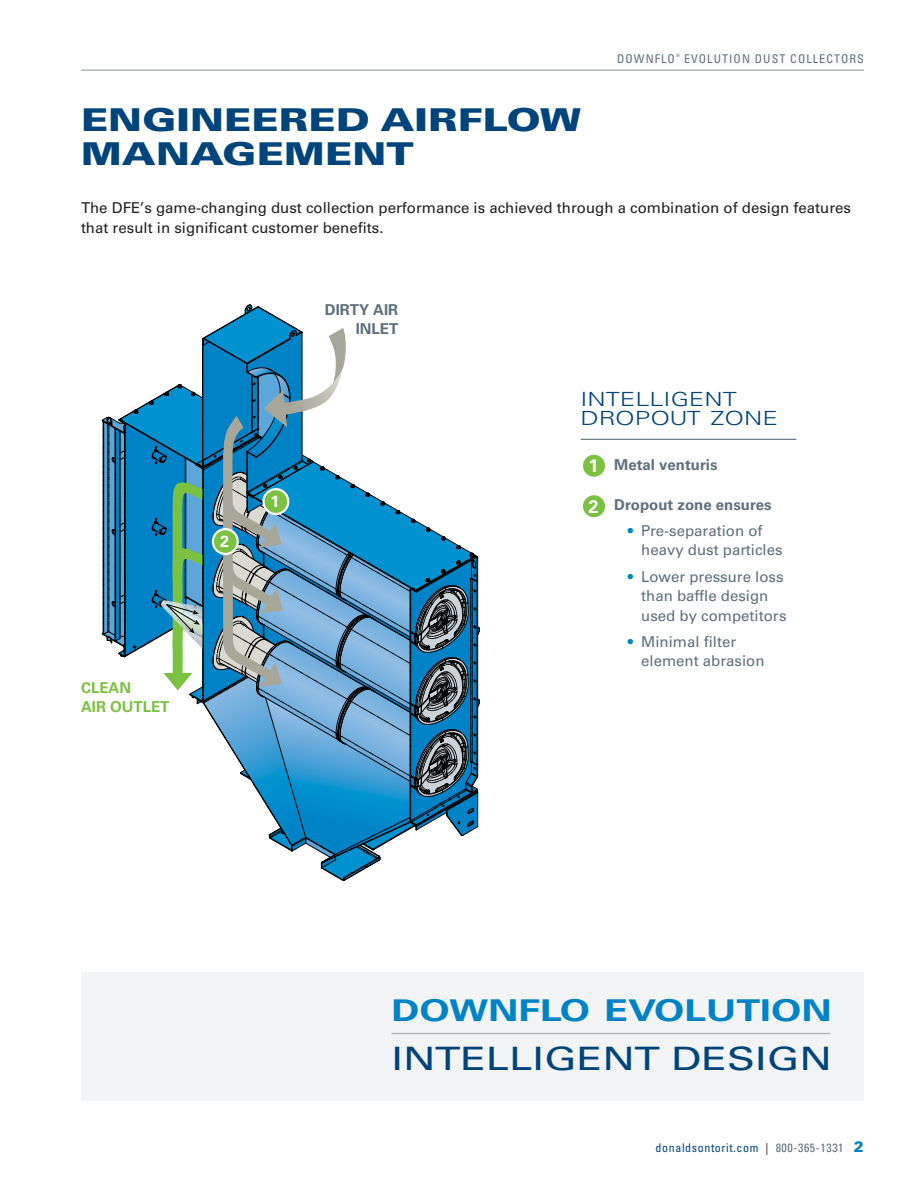
<style>
.page{position:relative;width:918px;height:1188px;background:#fff}
.page>*{position:absolute;margin:0;border:0;box-sizing:border-box;transform-origin:0 0}
.t1{font:32.25px "Univers LT Std";color:#00447c;scale:1.3 1}
.t2{font:900 31.5px/34.5px "Univers LT Std";color:#00447c;scale:1.3 1}
.t3{font:700 30px "Univers LT Std";color:#0082c7;scale:1.3 1}
.t4{font:300 19.5px/19.5px "Univers LT Std";color:#00447c;scale:1.3 1}
.t5{font:700 18.15px "Univers LT Std";color:#fff}
.t6{font:700 16.05px "Univers LT Std";color:#fff}
.t7{font:15px/19.5px "Univers LT Std";color:#231f20}
.t8{font:15px/19.5px "Univers LT Std";color:#5d707c}
.t9{font:700 15px/19.5px "Univers LT Std";color:#5d707c;text-align:right}
.t10{font:700 15px/19.5px "Univers LT Std";color:#7bc142}
.t11{font:condensed 12px "Univers LT Std";letter-spacing:.05em;color:#00447c}
.t12{font:condensed 12px "Univers LT Std";letter-spacing:.09em;color:#5d707c}
.t13{font:condensed 4.8px "Univers LT Std";color:#5d707c}
.s1{color:#0082c7}
.s2{color:#231f20}
.s3{color:#5d707c}
.s4{font-weight:900;font-stretch:normal;font-size:15px;color:#0082c7}
</style>
<div class="page">
<hr style="left:81px;top:69px;width:783px;height:2px;background:#aeb9c0">
<div style="left:81px;top:972px;width:783px;height:128px;background:#f3f4f5"></div>
<hr style="left:392px;top:1033px;width:438px;height:1px;background:#aeb9c0">
<svg style="left:102px;top:304px;width:378px;height:577px"></svg>
<div style="left:264px;top:489px;width:24px;height:25px;background:#7bc142;border-radius:50%"></div>
<div style="left:262px;top:488px;width:27px;height:27px;border:2px solid #fff;border-radius:50%"></div>
<div style="left:213px;top:529px;width:25px;height:25px;background:#7bc142;border-radius:50%"></div>
<div style="left:212px;top:528px;width:27px;height:27px;border:2px solid #fff;border-radius:50%"></div>
<div style="left:582px;top:453px;width:24px;height:25px;background:#7bc142;border-radius:50%"></div>
<div style="left:581px;top:452px;width:26px;height:27px;border:2px solid #fff;border-radius:50%"></div>
<div style="left:582px;top:494px;width:24px;height:25px;background:#7bc142;border-radius:50%"></div>
<div style="left:581px;top:493px;width:26px;height:27px;border:2px solid #fff;border-radius:50%"></div>
<hr style="left:581px;top:439px;width:215px;height:1px;background:#5d707c">
<h2 class="t2" style="left:81px;top:102px;width:386px">ENGINEERED AIRFLOW<br>MANAGEMENT</h2>
<p class="t12" style="left:617px;top:51px;width:59px">DOWNFLO</p>
<p class="t13" style="left:676px;top:53px;width:5px">®</p>
<p class="t12" style="left:684px;top:51px;width:181px">EVOLUTION DUST COLLECTORS</p>
<p class="t7" style="left:81px;top:198px;width:772px">The DFE’s game-changing dust collection performance is achieved through a combination of design features that result in significant customer benefits.</p>
<p class="t9" style="left:325px;top:300px;width:75px">DIRTY AIR<br>INLET</p>
<p class="t6" style="left:220px;top:532px;width:10px">2</p>
<p class="t6" style="left:271px;top:492px;width:10px">1</p>
<p class="t10" style="left:81px;top:678px;width:90px">CLEAN<br>AIR OUTLET</p>
<h3 class="t4" style="left:580px;top:389px;width:153px">INTELLIGENT<br>DROPOUT ZONE</h3>
<p class="t5" style="left:588px;top:455px;width:12px">1</p>
<p class="t5" style="left:588px;top:496px;width:12px">2</p>
<p class="t9" style="left:614px;top:455px;width:105px">Metal venturis</p>
<p class="t9" style="left:614px;top:495px;width:159px">Dropout zone ensures</p>
<p class="t8" style="left:641px;top:521px;width:143px;text-indent:-14px"><span class="s1">•</span> Pre-separation of heavy dust particles</p>
<p class="t8" style="left:641px;top:567px;width:147px;text-indent:-14px"><span class="s1">•</span> Lower pressure loss than baffle design used by competitors</p>
<p class="t8" style="left:641px;top:632px;width:125px;text-indent:-14px"><span class="s1">•</span> Minimal filter element abrasion</p>
<h3 class="t3" style="left:392px;top:993px;width:340px">DOWNFLO EVOLUTION</h3>
<h1 class="t1" style="left:392px;top:1040px;width:340px">INTELLIGENT DESIGN</h1>
<p class="t11" style="left:656px;top:1140px;width:210px">donaldsontorit.com <span class="s2">|</span> <span class="s3">800-365-1331</span> <span class="s4">2</span></p>
</div>
